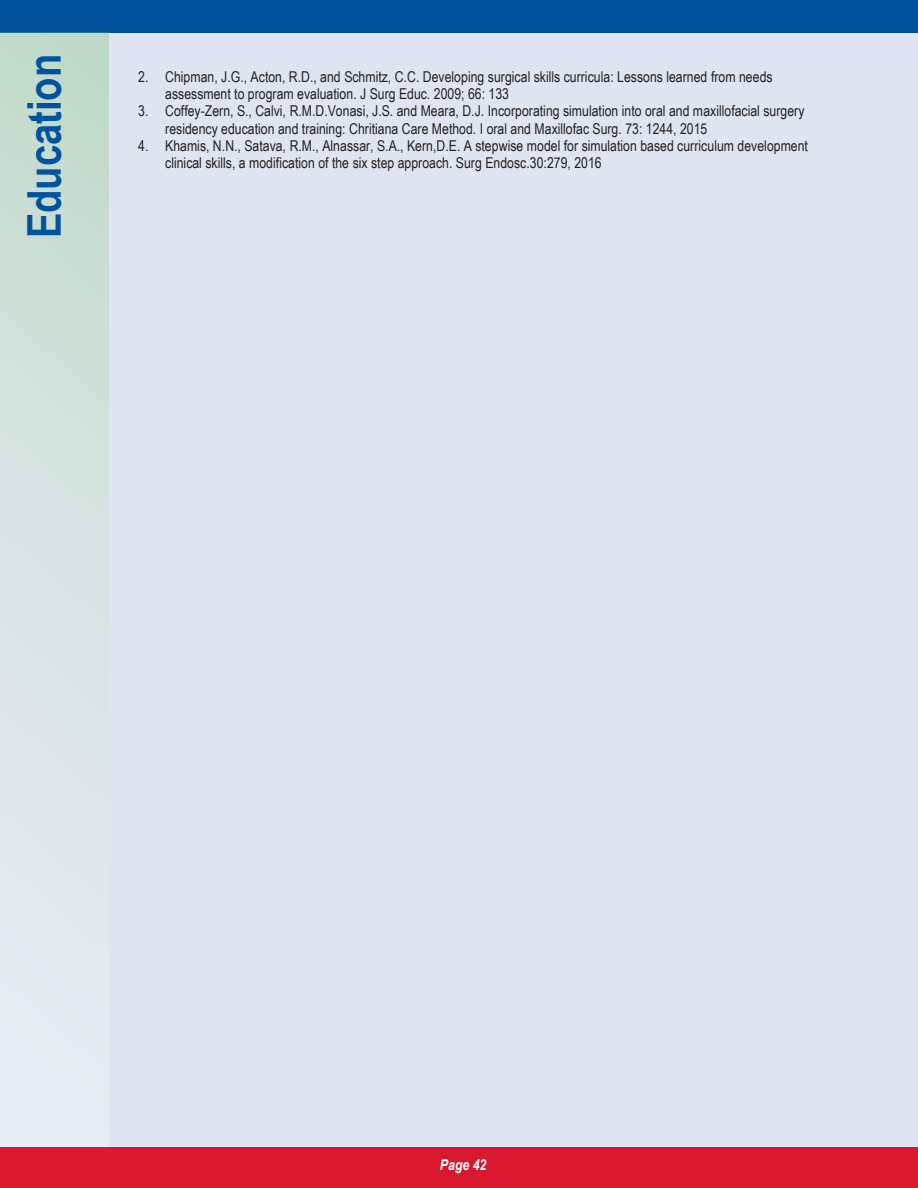
<style>
.page{position:relative;width:918px;height:1188px;background:#dfe4f1}
.page>*{position:absolute;margin:0;border:0;box-sizing:border-box;transform-origin:0 0}
.t1{font:700 46.5px "Arial Narrow";color:#01539e}
.t2{font:15px/17.2px "Arial Narrow";color:#231f20}
.t3{font:italic 700 15px "Arial Narrow";color:#fff}
</style>
<div class="page">
<div style="left:0;top:1147px;width:918px;height:41px;background:#d9172f"></div>
<div style="left:0;top:0;width:918px;height:32px;background:#01539e"></div>
<div style="left:0;top:32px;width:108px;height:1115px;background:linear-gradient(to bottom,#c2dacb,#ecedf8)"></div>
<p class="t1" style="left:9px;top:238px;width:186px;rotate:-90deg">Education</p>
<p class="t2" style="left:165px;top:68px;width:609px;text-indent:-27px">2. Chipman, J.G., Acton, R.D., and Schmitz, C.C. Developing surgical skills curricula: Lessons learned from needs assessment to program evaluation. J Surg Educ. 2009; 66: 133</p>
<p class="t2" style="left:165px;top:102px;width:641px;text-indent:-27px">3. Coffey-Zern, S., Calvi, R.M.D.Vonasi, J.S. and Meara, D.J. Incorporating simulation into oral and maxillofacial surgery residency education and training: Chritiana Care Method. I oral and Maxillofac Surg. 73: 1244, 2015</p>
<p class="t2" style="left:165px;top:136px;width:644px;text-indent:-27px">4. Khamis, N.N., Satava, R.M., Alnassar, S.A., Kern,D.E. A stepwise model for simulation based curriculum development clinical skills, a modification of the six step approach. Surg Endosc.30:279, 2016</p>
<p class="t3" style="left:440px;top:1154px;width:48px">Page 42</p>
</div>
